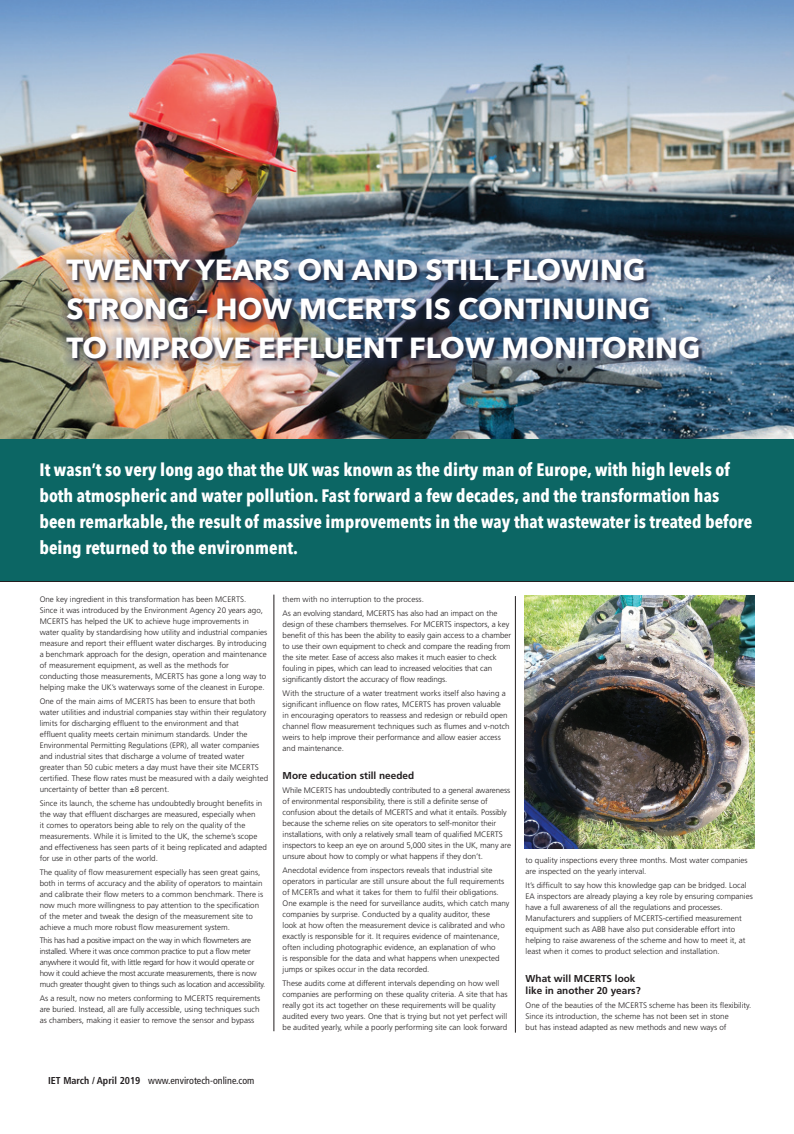
<style>
.page{position:relative;width:794px;height:1134px;background:#fff}
.page>*{position:absolute;margin:0;border:0;box-sizing:border-box;transform-origin:0 0}
.t1{font:700 29px/39px "Avenir Next";color:#fff}
.t2{font:700 18px/26px "Avenir Next Condensed";color:#fff}
.t3{font:700 10px/12px "Frutiger";color:#231f20}
.t4{font:condensed 10px "Frutiger";color:#231f20}
.t5{font:300 8px/11px "Frutiger";color:#231f20}
.t6{font:300 8px/11px "Frutiger";letter-spacing:-.03em;color:#231f20}
.s1{font-weight:700}
</style>
<div class="page">
<img style="left:0;top:0;width:794px;height:439px">
<hr style="left:515px;top:596px;width:1px;height:437px;background:#231f20">
<div style="left:57px;top:249px;width:654px;height:122px;background:#253870;opacity:.57"></div>
<div style="left:0;top:439px;width:794px;height:141px;background:#0c6664"></div>
<hr style="left:274px;top:595px;width:1px;height:436px;background:#231f20">
<img style="left:524px;top:595px;width:230px;height:253px">
<h1 class="t1" style="left:67px;top:250px;width:635px">TWENTY YEARS ON AND STILL FLOWING<br>STRONG – HOW MCERTS IS CONTINUING<br>TO IMPROVE EFFLUENT FLOW MONITORING</h1>
<p class="t2" style="left:40px;top:457px;width:714px">It wasn’t so very long ago that the UK was known as the dirty man of Europe, with high levels of both atmospheric and water pollution. Fast forward a few decades, and the transformation has been remarkable, the result of massive improvements in the way that wastewater is treated before being returned to the environment.</p>
<p class="t5" style="left:40px;top:594px;width:229px">One key ingredient in this transformation has been MCERTS.<br>Since it was introduced by the Environment Agency 20 years ago, MCERTS has helped the UK to achieve huge improvements in water quality by standardising how utility and industrial companies measure and report their effluent water discharges. By introducing a benchmark approach for the design, operation and maintenance of measurement equipment, as well as the methods for conducting those measurements, MCERTS has gone a long way to helping make the UK’s waterways some of the cleanest in Europe.</p>
<p class="t5" style="left:40px;top:696px;width:230px">One of the main aims of MCERTS has been to ensure that both water utilities and industrial companies stay within their regulatory limits for discharging effluent to the environment and that<br>effluent quality meets certain minimum standards. Under the Environmental Permitting Regulations (EPR), all water companies and industrial sites that discharge a volume of treated water greater than 50 cubic meters a day must have their site MCERTS certified. These flow rates must be measured with a daily weighted uncertainty of better than ±8 percent.</p>
<p class="t5" style="left:40px;top:798px;width:229px">Since its launch, the scheme has undoubtedly brought benefits in the way that effluent discharges are measured, especially when<br>it comes to operators being able to rely on the quality of the measurements. While it is limited to the UK, the scheme’s scope and effectiveness has seen parts of it being replicated and adapted for use in other parts of the world.</p>
<p class="t5" style="left:40px;top:866px;width:225px">The quality of flow measurement especially has seen great gains, both in terms of accuracy and the ability of operators to maintain and calibrate their flow meters to a common benchmark. There is now much more willingness to pay attention to the specification of the meter and tweak the design of the measurement site to achieve a much more robust flow measurement system.</p>
<p class="t6" style="left:40px;top:935px;width:227px">This has had a positive impact on the way in which flowmeters are installed. Where it was once common practice to put a flow meter anywhere it would fit, with little regard for how it would operate or how it could achieve the most accurate measurements, there is now much greater thought given to things such as location and accessibility.</p>
<p class="t5" style="left:40px;top:993px;width:222px;text-align:justify">As a result, now no meters conforming to MCERTS requirements are buried. Instead, all are fully accessible, using techniques such as chambers, making it easier to remove the sensor and bypass</p>
<p class="t5" style="left:283px;top:592px;width:216px;line-height:13.8px">them with no interruption to the process.<br>As an evolving standard, MCERTS has also had an impact on the</p>
<p class="t5" style="left:283px;top:619px;width:230px">design of these chambers themselves. For MCERTS inspectors, a key benefit of this has been the ability to easily gain access to a chamber to use their own equipment to check and compare the reading from the site meter. Ease of access also makes it much easier to check fouling in pipes, which can lead to increased velocities that can significantly distort the accuracy of flow readings.</p>
<p class="t5" style="left:283px;top:687px;width:229px">With the structure of a water treatment works itself also having a significant influence on flow rates, MCERTS has proven valuable<br>in encouraging operators to reassess and redesign or rebuild open channel flow measurement techniques such as flumes and v-notch weirs to help improve their performance and allow easier access and maintenance.</p>
<p class="t3" style="left:283px;top:770px;width:133px">More education still needed</p>
<p class="t5" style="left:283px;top:785px;width:230px">While MCERTS has undoubtedly contributed to a general awareness of environmental responsibility, there is still a definite sense of confusion about the details of MCERTS and what it entails. Possibly because the scheme relies on site operators to self-monitor their installations, with only a relatively small team of qualified MCERTS inspectors to keep an eye on around 5,000 sites in the UK, many are unsure about how to comply or what happens if they don’t.</p>
<p class="t5" style="left:283px;top:865px;width:228px">Anecdotal evidence from inspectors reveals that industrial site operators in particular are still unsure about the full requirements of MCERTs and what it takes for them to fulfil their obligations.<br>One example is the need for surveillance audits, which catch many companies by surprise. Conducted by a quality auditor, these<br>look at how often the measurement device is calibrated and who exactly is responsible for it. It requires evidence of maintenance, often including photographic evidence, an explanation of who<br>is responsible for the data and what happens when unexpected jumps or spikes occur in the data recorded.</p>
<p class="t5" style="left:283px;top:978px;width:226px">These audits come at different intervals depending on how well companies are performing on these quality criteria. A site that has really got its act together on these requirements will be quality audited every two years. One that is trying but not yet perfect will be audited yearly, while a poorly performing site can look forward</p>
<p class="t5" style="left:525px;top:855px;width:224px">to quality inspections every three months. Most water companies are inspected on the yearly interval.</p>
<p class="t5" style="left:525px;top:879px;width:229px">It’s difficult to say how this knowledge gap can be bridged. Local EA inspectors are already playing a key role by ensuring companies have a full awareness of all the regulations and processes.<br>Manufacturers and suppliers of MCERTS-certified measurement equipment such as ABB have also put considerable effort into helping to raise awareness of the scheme and how to meet it, at least when it comes to product selection and installation.</p>
<p class="t3" style="left:525px;top:973px;width:117px">What will MCERTS look like in another 20 years?</p>
<p class="t5" style="left:525px;top:1000px;width:227px">One of the beauties of the MCERTS scheme has been its flexibility.<br>Since its introduction, the scheme has not been set in stone<br>but has instead adapted as new methods and new ways of</p>
<p class="t4" style="left:48px;top:1074px;width:208px"><span class="s1">IET March / April 2019</span> www.envirotech-online.com</p>
</div>
